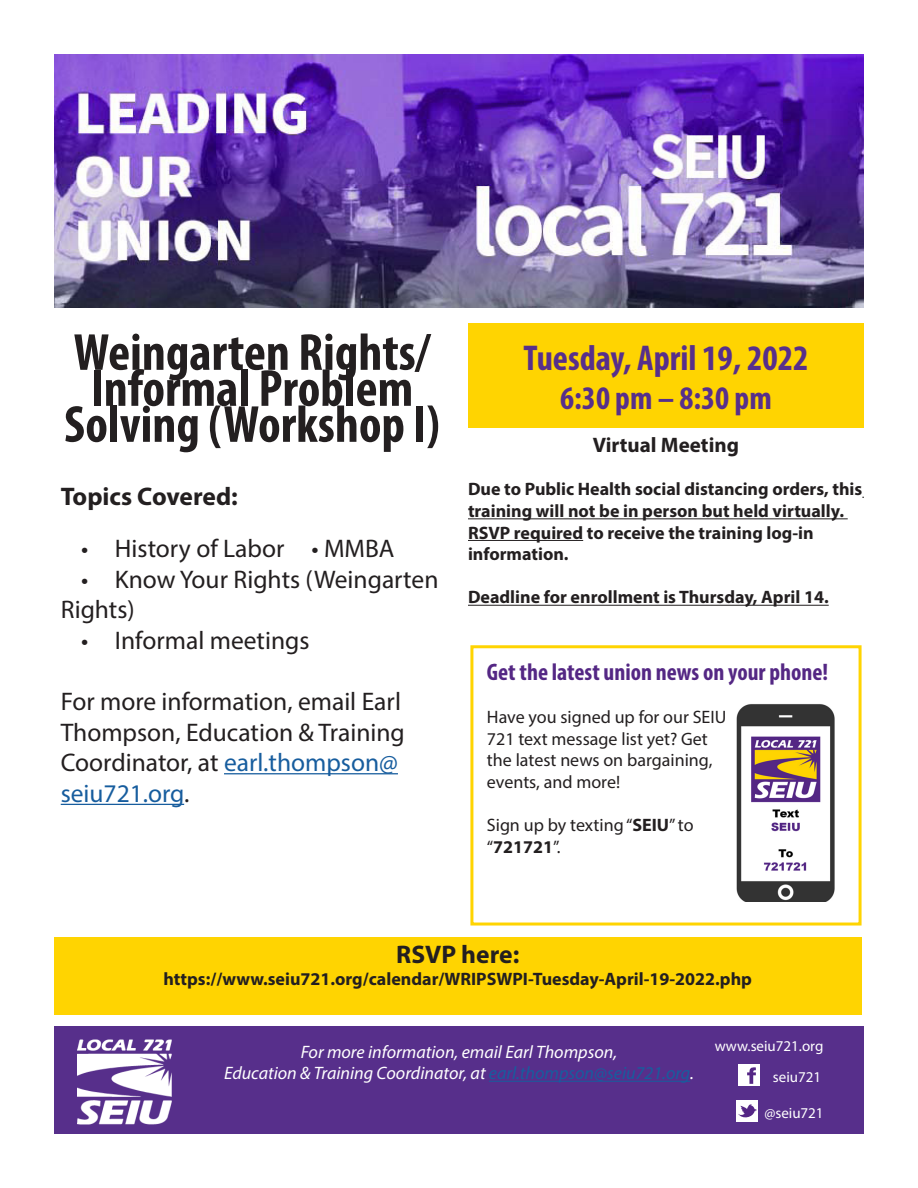
<style>
.page{position:relative;width:918px;height:1188px;background:#fff}
.page>*{position:absolute;margin:0;border:0;box-sizing:border-box;transform-origin:0 0}
.t1{font:700 condensed 52.5px "Myriad Pro";color:#231f20}
.t2{font:700 condensed 36px "Myriad Pro";color:#572f8b}
.t3{font:700 condensed 33px "Myriad Pro";color:#572f8b}
.t4{font:25.5px/30.6px "Myriad Pro";color:#231f20}
.t5{font:700 25.5px "Myriad Pro";color:#231f20}
.t6{font:700 condensed 24px "Myriad Pro";color:#542784}
.t7{font:700 21px "Myriad Pro";color:#231f20}
.t8{font:700 18px/21.6px "Myriad Pro";color:#231f20}
.t9{font:18px/21.6px "Myriad Pro";color:#231f20}
.t10{font:italic 18px "Myriad Pro";color:#fff}
.t11{font:15px "Myriad Pro";color:#fff}
.s1{color:#175d9e}
.s2{font-weight:700}
</style>
<div class="page">
<hr style="left:224px;top:773px;width:174px;height:1px;background:#175d9e">
<hr style="left:61px;top:804px;width:123px;height:1px;background:#175d9e">
<img style="left:54px;top:54px;width:810px;height:253px">
<div style="left:54px;top:1026px;width:810px;height:108px;background:#572f8b"></div>
<div style="left:738px;top:1064px;width:21px;height:22px;background:#fff"></div>
<svg style="left:747px;top:1067px;width:9px;height:17px"></svg>
<div style="left:737px;top:1100px;width:21px;height:22px;background:#fff"></div>
<svg style="left:738px;top:1104px;width:19px;height:14px"></svg>
<hr style="left:489px;top:1081px;width:201px;height:1px;background:#175d9e">
<img style="left:78px;top:1039px;width:93px;height:85px">
<hr style="left:468px;top:518px;width:380px;height:1px;background:#231f20">
<hr style="left:468px;top:540px;width:115px;height:1px;background:#231f20">
<hr style="left:468px;top:605px;width:361px;height:1px;background:#231f20">
<div style="left:468px;top:324px;width:396px;height:104px;background:#ffd401"></div>
<div style="left:470px;top:645px;width:392px;height:281px;border:3px solid #ffd401"></div>
<img style="left:736px;top:704px;width:99px;height:198px">
<div style="left:54px;top:937px;width:808px;height:78px;background:#ffd401"></div>
<p class="t1" style="left:74px;top:320px;width:358px">Weingarten Rights/</p>
<p class="t1" style="left:91px;top:356px;width:324px">Informal Problem</p>
<p class="t1" style="left:64px;top:392px;width:377px">Solving (Workshop I)</p>
<p class="t5" style="left:61px;top:480px;width:179px">Topics Covered:</p>
<p class="t4" style="left:81px;top:533px;width:315px">• History of Labor • MMBA</p>
<p class="t4" style="left:61px;top:563px;width:379px;text-indent:20px">• Know Your Rights (Weingarten<br>Rights)</p>
<p class="t4" style="left:81px;top:625px;width:230px">• Informal meetings</p>
<p class="t4" style="left:61px;top:686px;width:346px">For more information, email Earl<br>Thompson, Education &amp; Training<br>Coordinator, at <span class="s1">earl.thompson@ seiu721.org</span>.</p>
<p class="t2" style="left:524px;top:335px;width:286px">Tuesday, April 19, 2022</p>
<p class="t3" style="left:560px;top:378px;width:213px">6:30 pm – 8:30 pm</p>
<p class="t7" style="left:593px;top:431px;width:148px">Virtual Meeting</p>
<p class="t8" style="left:468px;top:478px;width:396px">Due to Public Health social distancing orders, this training will not be in person but held virtually.<br>RSVP required to receive the training log-in information.</p>
<p class="t8" style="left:468px;top:586px;width:362px">Deadline for enrollment is Thursday, April 14.</p>
<p class="t6" style="left:487px;top:657px;width:343px">Get the latest union news on your phone!</p>
<p class="t9" style="left:487px;top:706px;width:241px">Have you signed up for our SEIU<br>721 text message list yet? Get the latest news on bargaining, events, and more!</p>
<p class="t9" style="left:487px;top:814px;width:208px">Sign up by texting “<span class="s2">SEIU</span>” to “<span class="s2">721721</span>”.</p>
<p class="t5" style="left:396px;top:938px;width:125px">RSVP here:</p>
<p class="t8" style="left:164px;top:967px;width:590px">https://www.seiu721.org/calendar/WRIPSWPI-Tuesday-April-19-2022.php</p>
<p class="t10" style="left:301px;top:1041px;width:318px">For more information, email Earl Thompson,</p>
<p class="t10" style="left:224px;top:1062px;width:471px">Education &amp; Training Coordinator, at <span class="s1">earl.thompson@seiu721.org</span>.</p>
<p class="t11" style="left:715px;top:1036px;width:110px">www.seiu721.org</p>
<p class="t11" style="left:773px;top:1068px;width:50px">seiu721</p>
<p class="t11" style="left:765px;top:1103px;width:60px">@seiu721</p>
</div>
